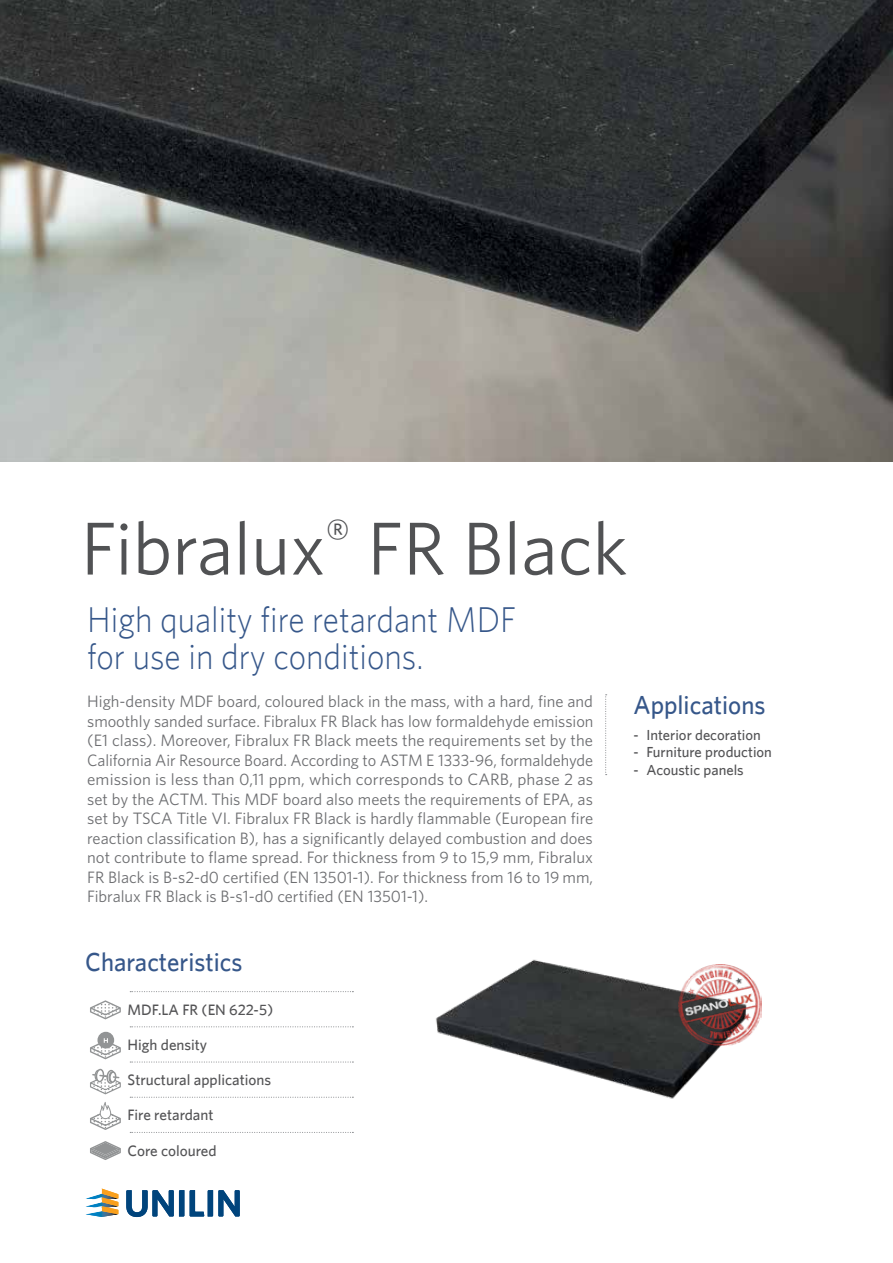
<style>
.page{position:relative;width:893px;height:1263px;background:#fff}
.page>*{position:absolute;margin:0;border:0;box-sizing:border-box;transform-origin:0 0}
.t1{font:75px "Whitney";color:#515254}
.t2{font:300 36px/37.5px "Whitney";color:#36578a;scale:.93 1}
.t3{font:500 26.25px "Whitney";color:#36578a;scale:.95 1}
.t4{font:500 26.1px "Whitney";color:#36578a;scale:.95 1}
.t5{font:16.5px/19.5px "Whitney";color:#6d6e71;text-align:justify}
.t6{font:500 15.15px "Whitney";color:#545456}
.t7{font:500 14.55px "Whitney";color:#545456}
</style>
<div class="page">
<img style="left:0;top:0;width:893px;height:461px">
<svg style="left:605px;top:694px;width:2px;height:81px"></svg>
<svg style="left:126px;top:1190px;width:58px;height:27px"></svg>
<svg style="left:190px;top:1190px;width:50px;height:26px"></svg>
<svg style="left:86px;top:1188px;width:32px;height:29px"></svg>
<img style="left:436px;top:959px;width:296px;height:140px">
<img style="left:678px;top:964px;width:83px;height:81px">
<svg style="left:130px;top:991px;width:223px;height:1px"></svg>
<svg style="left:130px;top:1026px;width:223px;height:1px"></svg>
<svg style="left:130px;top:1061px;width:223px;height:1px"></svg>
<svg style="left:130px;top:1097px;width:223px;height:1px"></svg>
<svg style="left:130px;top:1132px;width:223px;height:1px"></svg>
<svg style="left:90px;top:1000px;width:31px;height:19px"></svg>
<div style="left:97px;top:1032px;width:17px;height:16px;background:#929495;border-radius:50%"></div>
<svg style="left:90px;top:1038px;width:31px;height:21px"></svg>
<div style="left:107px;top:1070px;width:8px;height:13px;background:#a7a8a9;border-radius:50%"></div>
<div style="left:106px;top:1070px;width:9px;height:14px;border:1px solid #929495;border-radius:50%"></div>
<div style="left:94px;top:1069px;width:8px;height:12px;border:1px solid #929495;border-radius:50%"></div>
<div style="left:95px;top:1068px;width:9px;height:14px;border:1px solid #929495;border-radius:50%"></div>
<svg style="left:90px;top:1071px;width:31px;height:23px"></svg>
<svg style="left:90px;top:1102px;width:31px;height:28px"></svg>
<svg style="left:90px;top:1141px;width:31px;height:19px"></svg>
<h1 class="t1" style="left:81px;top:499px;width:548px">Fibralux<sup>®</sup> FR Black</h1>
<h2 class="t2" style="left:87px;top:600px;width:463px">High quality fire retardant MDF for use in dry conditions.</h2>
<p class="t5" style="left:87px;top:691px;width:508px">High-density MDF board, coloured black in the mass, with a hard, fine and smoothly sanded surface. Fibralux FR Black has low formaldehyde emission (E1 class). Moreover, Fibralux FR Black meets the requirements set by the California Air Resource Board. According to ASTM E 1333-96, formaldehyde emission is less than 0,11 ppm, which corresponds to CARB, phase 2 as set by the ACTM. This MDF board also meets the requirements of EPA, as set by TSCA Title VI. Fibralux FR Black is hardly flammable (European fire reaction classification B), has a significantly delayed combustion and does not contribute to flame spread. For thickness from 9 to 15,9 mm, Fibralux FR Black is B-s2-d0 certified (EN 13501-1). For thickness from 16 to 19 mm, Fibralux FR Black is B-s1-d0 certified (EN 13501-1).</p>
<h3 class="t3" style="left:634px;top:689px;width:140px">Applications</h3>
<p class="t7" style="left:634px;top:726px;width:129px">- Interior decoration</p>
<p class="t7" style="left:634px;top:744px;width:140px">- Furniture production</p>
<p class="t7" style="left:634px;top:761px;width:112px">- Acoustic panels</p>
<h3 class="t4" style="left:85px;top:946px;width:167px">Characteristics</h3>
<p class="t6" style="left:128px;top:1000px;width:147px">MDF.LA FR (EN 622-5)</p>
<p class="t6" style="left:128px;top:1035px;width:81px">High density</p>
<p class="t6" style="left:128px;top:1071px;width:145px">Structural applications</p>
<p class="t6" style="left:128px;top:1106px;width:88px">Fire retardant</p>
<p class="t6" style="left:128px;top:1141px;width:91px">Core coloured</p>
</div>
